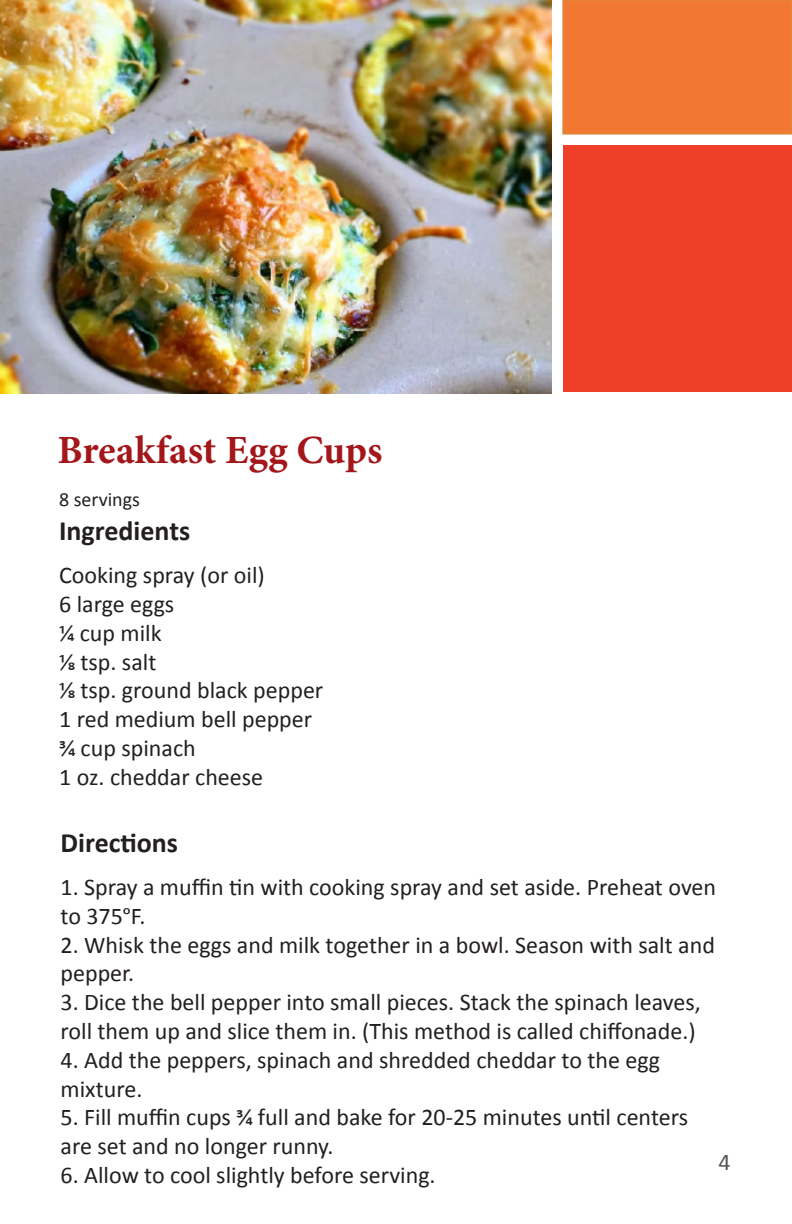
<style>
.page{position:relative;width:792px;height:1224px;background:#fff}
.page>*{position:absolute;margin:0;border:0;box-sizing:border-box;transform-origin:0 0}
.t1{font:700 40px "Minion Pro";color:#a3171b}
.t2{font:700 28px "Calibri";color:#231f20}
.t3{font:24px/28.8px "Calibri";color:#231f20}
.t4{font:24px "Calibri";color:#545557}
.t5{font:20px "Calibri";color:#231f20}
.s1{font-family:"Minion Pro";font-weight:700}
</style>
<div class="page">
<div style="left:563px;top:0;width:229px;height:134px;background:#f27831"></div>
<div style="left:562px;top:0;width:230px;height:135px;border:2px solid #e1853a"></div>
<div style="left:563px;top:145px;width:229px;height:246px;background:#ef3f2a"></div>
<img style="left:0;top:0;width:552px;height:393px">
<p class="t1" style="left:58px;top:422px;width:326px">Breakfast Egg Cups</p>
<p class="t5" style="left:59px;top:487px;width:82px">8 servings</p>
<p class="t2" style="left:59px;top:513px;width:133px">Ingredients</p>
<p class="t3" style="left:59px;top:561px;width:207px">Cooking spray (or oil)</p>
<p class="t3" style="left:59px;top:590px;width:117px">6 large eggs</p>
<p class="t3" style="left:59px;top:618px;width:104px">1/4 cup milk</p>
<p class="t3" style="left:59px;top:647px;width:99px">1/8 tsp. salt</p>
<p class="t3" style="left:59px;top:676px;width:266px">1/8 tsp. ground black pepper</p>
<p class="t3" style="left:59px;top:705px;width:255px">1 red medium bell pepper</p>
<p class="t3" style="left:59px;top:734px;width:138px">3/4 cup spinach</p>
<p class="t3" style="left:59px;top:762px;width:206px">1 oz. cheddar cheese</p>
<p class="t2" style="left:61px;top:825px;width:119px">Directions</p>
<p class="t3" style="left:61px;top:873px;width:657px">1. Spray a muffin tin with cooking spray and set aside. Preheat oven to 375<span class="s1">°</span>F.</p>
<p class="t3" style="left:61px;top:930px;width:656px">2. Whisk the eggs and milk together in a bowl. Season with salt and pepper.</p>
<p class="t3" style="left:61px;top:988px;width:642px">3. Dice the bell pepper into small pieces. Stack the spinach leaves, roll them up and slice them in. (This method is called chiffonade.)</p>
<p class="t3" style="left:61px;top:1046px;width:601px">4. Add the peppers, spinach and shredded cheddar to the egg</p>
<p class="t3" style="left:61px;top:1074px;width:83px">mixture.</p>
<p class="t3" style="left:61px;top:1103px;width:629px">5. Fill muffin cups 3/4 full and bake for 20-25 minutes until centers are set and no longer runny.</p>
<p class="t3" style="left:61px;top:1161px;width:377px">6. Allow to cool slightly before serving.</p>
<p class="t4" style="left:719px;top:1147px;width:14px">4</p>
</div>
